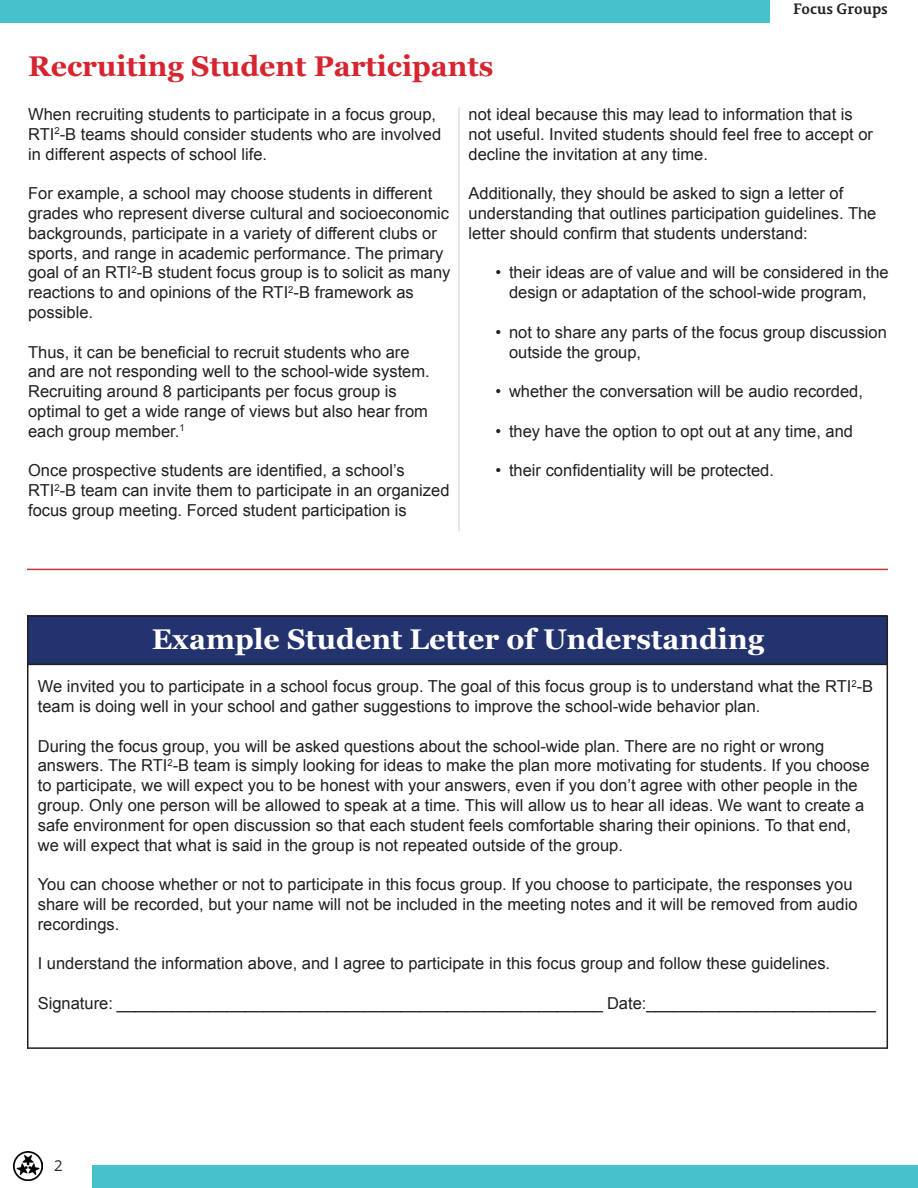
<style>
.page{position:relative;width:918px;height:1188px;background:#fff}
.page>*{position:absolute;margin:0;border:0;box-sizing:border-box;transform-origin:0 0}
.t1{font:700 28.5px "Georgia";color:#fff}
.t2{font:700 28.5px "Georgia";color:#d52530}
.t3{font:16.5px/19.8px "Arial";color:#231f20}
.t4{font:700 15px "Permian Slab Serif Typeface";color:#231f20}
.t5{font:15px "Open Sans";color:#231f20}
</style>
<div class="page">
<div style="left:93px;top:1166px;width:825px;height:22px;background:#45c2cb"></div>
<div style="left:0;top:0;width:770px;height:22px;background:#45c2cb"></div>
<img style="left:14px;top:1151px;width:29px;height:29px">
<div style="left:27px;top:615px;width:859px;height:50px;background:#22336d"></div>
<hr style="left:28px;top:615px;width:859px;height:2px;background:#231f20">
<hr style="left:28px;top:664px;width:859px;height:1px;background:#231f20">
<hr style="left:28px;top:1047px;width:859px;height:2px;background:#231f20">
<hr style="left:27px;top:615px;width:1px;height:434px;background:#231f20">
<hr style="left:887px;top:615px;width:1px;height:434px;background:#231f20">
<hr style="left:27px;top:569px;width:861px;height:1px;background:#c03939">
<hr style="left:458px;top:107px;width:2px;height:424px;background:#76797a">
<p class="t4" style="left:793px;top:-3px;width:96px">Focus Groups</p>
<p class="t2" style="left:28px;top:44px;width:467px">Recruiting Student Participants</p>
<p class="t3" style="left:28px;top:104px;width:415px">When recruiting students to participate in a focus group,<br>RTI<sup>2</sup>-B teams should consider students who are involved in different aspects of school life.</p>
<p class="t3" style="left:28px;top:184px;width:424px">For example, a school may choose students in different grades who represent diverse cultural and socioeconomic backgrounds, participate in a variety of different clubs or sports, and range in academic performance. The primary goal of an RTI<sup>2</sup>-B student focus group is to solicit as many reactions to and opinions of the RTI<sup>2</sup>-B framework as possible.</p>
<p class="t3" style="left:28px;top:342px;width:403px">Thus, it can be beneficial to recruit students who are and are not responding well to the school-wide system.<br>Recruiting around 8 participants per focus group is optimal to get a wide range of views but also hear from each group member.<sup>1</sup></p>
<p class="t3" style="left:28px;top:461px;width:423px">Once prospective students are identified, a school’s<br>RTI<sup>2</sup>-B team can invite them to participate in an organized focus group meeting. Forced student participation is</p>
<p class="t3" style="left:469px;top:104px;width:406px">not ideal because this may lead to information that is not useful. Invited students should feel free to accept or decline the invitation at any time.</p>
<p class="t3" style="left:469px;top:184px;width:409px">Additionally, they should be asked to sign a letter of understanding that outlines participation guidelines. The letter should confirm that students understand:</p>
<p class="t3" style="left:496px;top:263px;width:395px;text-align:center">• their ideas are of value and will be considered in the design or adaptation of the school-wide program,</p>
<p class="t3" style="left:509px;top:322px;width:379px;text-indent:-14px">• not to share any parts of the focus group discussion outside the group,</p>
<p class="t3" style="left:496px;top:382px;width:369px">• whether the conversation will be audio recorded,</p>
<p class="t3" style="left:496px;top:421px;width:359px">• they have the option to opt out at any time, and</p>
<p class="t3" style="left:496px;top:461px;width:280px">• their confidentiality will be protected.</p>
<p class="t1" style="left:152px;top:618px;width:614px">Example Student Letter of Understanding</p>
<p class="t3" style="left:38px;top:677px;width:837px">We invited you to participate in a school focus group. The goal of this focus group is to understand what the RTI<sup>2</sup>-B team is doing well in your school and gather suggestions to improve the school-wide behavior plan.</p>
<p class="t3" style="left:38px;top:736px;width:833px">During the focus group, you will be asked questions about the school-wide plan. There are no right or wrong answers. The RTI<sup>2</sup>-B team is simply looking for ideas to make the plan more motivating for students. If you choose to participate, we will expect you to be honest with your answers, even if you don’t agree with other people in the group. Only one person will be allowed to speak at a time. This will allow us to hear all ideas. We want to create a safe environment for open discussion so that each student feels comfortable sharing their opinions. To that end, we will expect that what is said in the group is not repeated outside of the group.</p>
<p class="t3" style="left:38px;top:875px;width:821px">You can choose whether or not to participate in this focus group. If you choose to participate, the responses you share will be recorded, but your name will not be included in the meeting notes and it will be removed from audio recordings.</p>
<p class="t3" style="left:38px;top:954px;width:794px">I understand the information above, and I agree to participate in this focus group and follow these guidelines.</p>
<p class="t3" style="left:38px;top:993px;width:840px">Signature: _____________________________________________________ Date:_________________________</p>
<p class="t5" style="left:54px;top:1155px;width:10px">2</p>
</div>
